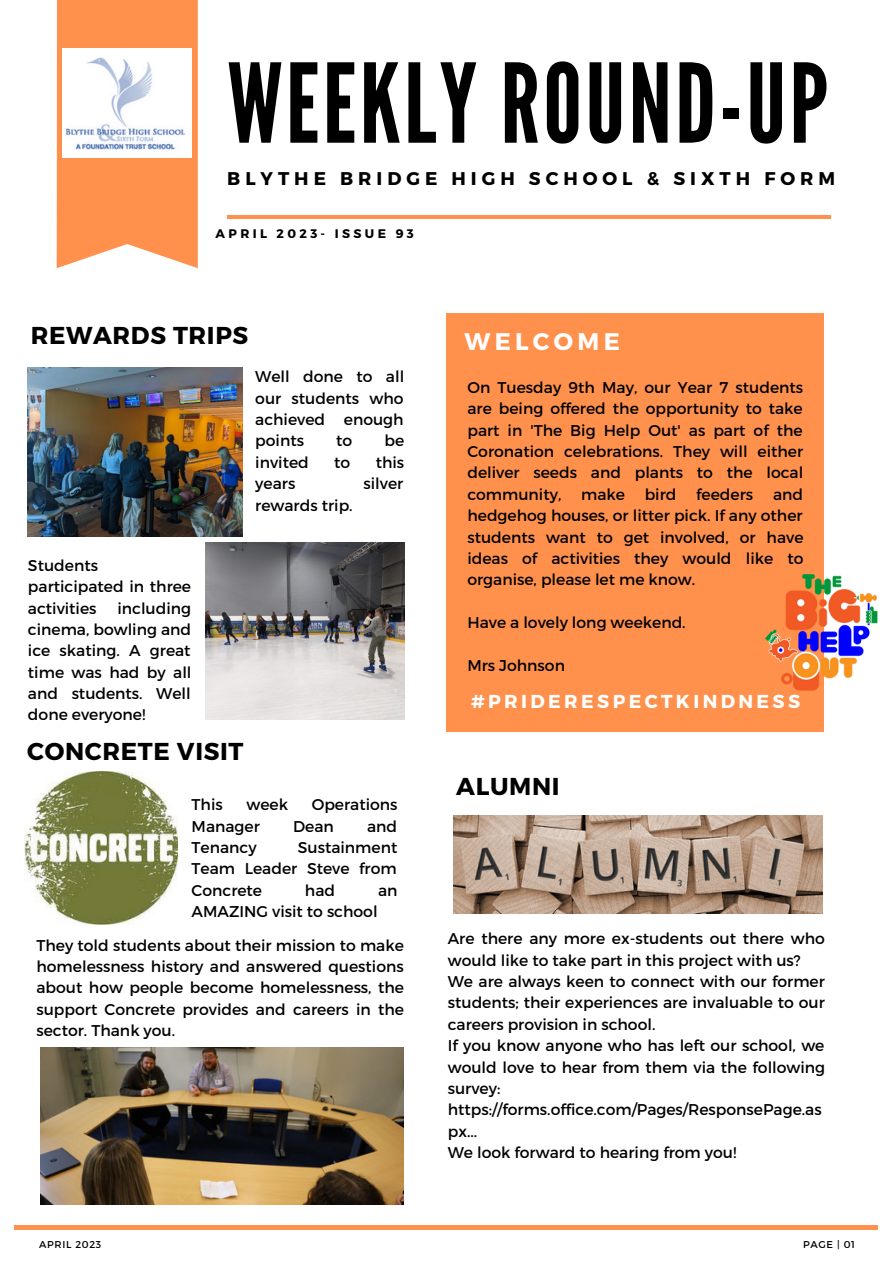
<style>
.page{position:relative;width:893px;height:1264px;background:#fff}
.page>*{position:absolute;margin:0;border:0;box-sizing:border-box;transform-origin:0 0}
.t1{font:109.35px "League Gothic";letter-spacing:.03em;color:#000}
.t2{font:700 24.45px "Montserrat";letter-spacing:.025em;color:#000}
.t3{font:700 24px "Montserrat";letter-spacing:.18em;color:#fff}
.t4{font:700 18.75px "Montserrat";letter-spacing:.18em;color:#fff}
.t5{font:700 18.3px "Montserrat";letter-spacing:.27em;color:#000}
.t6{font:15.6px/21.3px "Montserrat";color:#000;text-align:justify}
.t7{font:700 12.45px "Montserrat";letter-spacing:.27em;color:#000}
.t8{font:9.9px "Montserrat";letter-spacing:.07em;color:#000}
</style>
<div class="page">
<svg style="left:57px;top:0;width:141px;height:268px;background:#fe9a5c"></svg>
<hr style="left:227px;top:215px;width:604px;height:4px;background:#ff914d">
<hr style="left:14px;top:1225px;width:864px;height:4px;background:#ff914d">
<img style="left:63px;top:49px;width:128px;height:109px">
<div style="left:446px;top:313px;width:377px;height:418px;background:#ff914d"></div>
<img style="left:40px;top:1047px;width:363px;height:157px">
<img style="left:24px;top:771px;width:153px;height:153px">
<img style="left:28px;top:367px;width:215px;height:170px">
<img style="left:205px;top:542px;width:199px;height:177px">
<img style="left:453px;top:816px;width:369px;height:97px">
<img style="left:765px;top:567px;width:113px;height:128px">
<h1 class="t1" style="left:227px;top:40px;width:602px">WEEKLY ROUND-UP</h1>
<p class="t5" style="left:227px;top:167px;width:609px">BLYTHE BRIDGE HIGH SCHOOL &amp; SIXTH FORM</p>
<p class="t7" style="left:215px;top:225px;width:200px">APRIL 2023- ISSUE 93</p>
<h2 class="t2" style="left:31px;top:319px;width:219px">REWARDS TRIPS</h2>
<p class="t6" style="left:255px;top:365px;width:150px">Well done to all our students who achieved enough points</p>
<p class="t6" style="left:336px;top:429px;width:18px">to</p>
<p class="t6" style="left:384px;top:429px;width:21px">be</p>
<p class="t6" style="left:255px;top:451px;width:55px">invited</p>
<p class="t6" style="left:334px;top:451px;width:18px">to</p>
<p class="t6" style="left:375px;top:451px;width:30px">this</p>
<p class="t6" style="left:255px;top:472px;width:42px">years</p>
<p class="t6" style="left:363px;top:472px;width:41px">silver</p>
<p class="t6" style="left:255px;top:493px;width:99px">rewards trip.</p>
<p class="t6" style="left:28px;top:554px;width:165px;text-align:left">Students participated in three activities</p>
<p class="t6" style="left:28px;top:596px;width:165px;text-indent:89px">including cinema, bowling and ice skating. A great time was had by all and students. Well done everyone!</p>
<h2 class="t2" style="left:27px;top:735px;width:218px">CONCRETE VISIT</h2>
<p class="t6" style="left:191px;top:793px;width:33px">This</p>
<p class="t6" style="left:246px;top:793px;width:43px">week</p>
<p class="t6" style="left:312px;top:793px;width:87px">Operations</p>
<p class="t6" style="left:191px;top:814px;width:70px">Manager</p>
<p class="t6" style="left:293px;top:814px;width:42px">Dean</p>
<p class="t6" style="left:367px;top:814px;width:32px">and</p>
<p class="t6" style="left:191px;top:836px;width:67px">Tenancy</p>
<p class="t6" style="left:191px;top:836px;width:207px;text-indent:106px">Sustainment Team Leader Steve from Concrete</p>
<p class="t6" style="left:305px;top:878px;width:32px">had</p>
<p class="t6" style="left:378px;top:878px;width:21px">an</p>
<p class="t6" style="left:36px;top:894px;width:369px;line-height:33.5px;text-indent:155px">AMAZING visit to school<br>They told students about their mission to make</p>
<p class="t6" style="left:36px;top:954px;width:369px">homelessness history and answered questions about how people become homelessness, the support Concrete provides and careers in the sector. Thank you.</p>
<h3 class="t3" style="left:464px;top:325px;width:157px">WELCOME</h3>
<p class="t6" style="left:467px;top:376px;width:337px">On Tuesday 9th May, our Year 7 students are being offered the opportunity to take part in 'The Big Help Out' as part of the Coronation celebrations. They will either deliver seeds and plants to the local community,</p>
<p class="t6" style="left:581px;top:483px;width:45px">make</p>
<p class="t6" style="left:644px;top:483px;width:33px">bird</p>
<p class="t6" style="left:696px;top:483px;width:58px">feeders</p>
<p class="t6" style="left:467px;top:483px;width:337px;text-indent:305px">and hedgehog houses, or litter pick. If any other students want to get involved, or have ideas of activities they would like to organise, please let me know.</p>
<p class="t6" style="left:467px;top:611px;width:220px">Have a lovely long weekend.</p>
<p class="t6" style="left:467px;top:653px;width:99px">Mrs Johnson</p>
<p class="t4" style="left:471px;top:689px;width:330px">#PRIDERESPECTKINDNESS</p>
<h2 class="t2" style="left:456px;top:770px;width:105px">ALUMNI</h2>
<p class="t6" style="left:448px;top:927px;width:379px;text-align:left">Are there any more ex-students out there who would like to take part in this project with us?<br>We are always keen to connect with our former students; their experiences are invaluable to our careers provision in school.<br>If you know anyone who has left our school, we would love to hear from them via the following survey: https://forms.office.com/Pages/ResponsePage.as px...<br>We look forward to hearing from you!</p>
<p class="t8" style="left:39px;top:1237px;width:64px">APRIL 2023</p>
<p class="t8" style="left:803px;top:1237px;width:53px">PAGE | 01</p>
</div>
